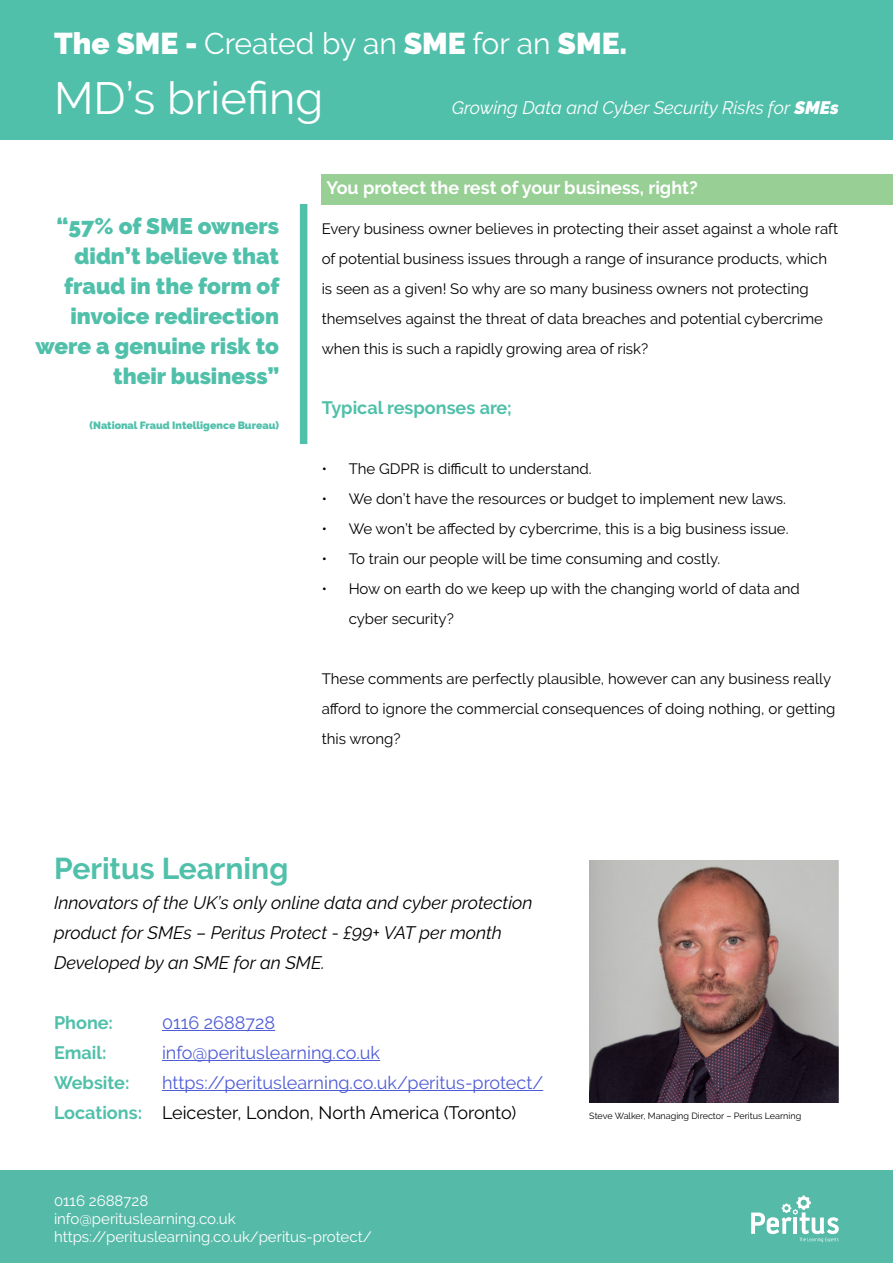
<style>
.page{position:relative;width:893px;height:1263px;background:#fff}
.page>*{position:absolute;margin:0;border:0;box-sizing:border-box;transform-origin:0 0}
.t1{font:45px "Raleway";color:#fff}
.t2{font:30px "Raleway";color:#fff}
.t3{font:700 30px "Raleway";color:#50c0aa}
.t4{font:900 22.5px/30px "Raleway";color:#50c0aa;text-align:right}
.t5{font:18px/30px "Raleway";color:#4f5cd6}
.t6{font:italic 18px/30px "Raleway";color:#000}
.t7{font:700 18px "Raleway";color:#50c0aa}
.t8{font:italic 18px "Raleway";color:#fff}
.t9{font:700 18px "Raleway";color:#fff}
.t10{font:15px/30px "Raleway";color:#000}
.t11{font:15px/18px "Raleway";color:#fff}
.t12{font:900 10.5px "Raleway";color:#50c0aa}
.t13{font:9px "Raleway";color:#000}
.s1{font-weight:900}
.s2{font-weight:700;color:#50c0aa}
.s3{color:#000}
</style>
<div class="page">
<div style="left:0;top:1170px;width:893px;height:93px;background:#55baa8"></div>
<div style="left:0;top:0;width:893px;height:140px;background:#50c0aa"></div>
<svg style="left:751px;top:1195px;width:88px;height:47px"></svg>
<hr style="left:162px;top:1030px;width:113px;height:1px;background:#4f5cd6">
<hr style="left:162px;top:1060px;width:218px;height:1px;background:#4f5cd6">
<hr style="left:162px;top:1090px;width:381px;height:1px;background:#4f5cd6">
<img style="left:589px;top:860px;width:250px;height:243px">
<div style="left:322px;top:174px;width:571px;height:30px;background:#98cf95"></div>
<div style="left:300px;top:204px;width:7px;height:240px;background:#50c0aa"></div>
<h2 class="t2" style="left:54px;top:26px;width:575px"><span class="s1">The SME -</span> Created by an <span class="s1">SME</span> for an <span class="s1">SME.</span></h2>
<h1 class="t1" style="left:54px;top:72px;width:271px">MD’s briefing</h1>
<p class="t8" style="left:452px;top:97px;width:389px">Growing Data and Cyber Security Risks for <span class="s1">SMEs</span></p>
<h3 class="t4" style="left:35px;top:211px;width:245px">“57% of SME owners didn’t believe that fraud in the form of invoice redirection were a genuine risk to their business”</h3>
<p class="t12" style="left:90px;top:419px;width:191px">(National Fraud Intelligence Bureau)</p>
<p class="t9" style="left:326px;top:177px;width:373px">You protect the rest of your business, right?</p>
<p class="t10" style="left:322px;top:214px;width:518px">Every business owner believes in protecting their asset against a whole raft of potential business issues through a range of insurance products, which is seen as a given! So why are so many business owners not protecting themselves against the threat of data breaches and potential cybercrime when this is such a rapidly growing area of risk?</p>
<p class="t7" style="left:322px;top:397px;width:192px">Typical responses are;</p>
<p class="t10" style="left:322px;top:454px;width:272px">• The GDPR is difficult to understand.</p>
<p class="t10" style="left:322px;top:484px;width:466px">• We don’t have the resources or budget to implement new laws.</p>
<p class="t10" style="left:322px;top:514px;width:468px">• We won’t be affected by cybercrime, this is a big business issue.</p>
<p class="t10" style="left:322px;top:544px;width:400px">• To train our people will be time consuming and costly.</p>
<p class="t10" style="left:349px;top:574px;width:453px;text-indent:-27px">• How on earth do we keep up with the changing world of data and cyber security?</p>
<p class="t10" style="left:322px;top:664px;width:515px">These comments are perfectly plausible, however can any business really afford to ignore the commercial consequences of doing nothing, or getting this wrong?</p>
<h2 class="t3" style="left:54px;top:851px;width:236px">Peritus Learning</h2>
<p class="t6" style="left:54px;top:888px;width:480px">Innovators of the UK’s only online data and cyber protection product for SMEs – Peritus Protect - £99+ VAT per month<br>Developed by an SME for an SME.</p>
<p class="t7" style="left:54px;top:1012px;width:61px">Phone:</p>
<p class="t5" style="left:162px;top:1008px;width:115px">0116 2688728</p>
<p class="t7" style="left:54px;top:1042px;width:54px">Email:</p>
<p class="t5" style="left:162px;top:1038px;width:220px">info@perituslearning.co.uk</p>
<p class="t7" style="left:54px;top:1072px;width:77px">Website:</p>
<p class="t5" style="left:54px;top:1068px;width:491px;text-indent:108px">https://perituslearning.co.uk/peritus-protect/<br><span class="s2">Locations:</span> <span class="s3">Leicester, London, North America (Toronto)</span></p>
<p class="t11" style="left:54px;top:1192px;width:319px">0116 2688728<br>info@perituslearning.co.uk https://perituslearning.co.uk/peritus-protect/</p>
<p class="t13" style="left:589px;top:1111px;width:213px">Steve Walker, Managing Director – Peritus Learning</p>
</div>
